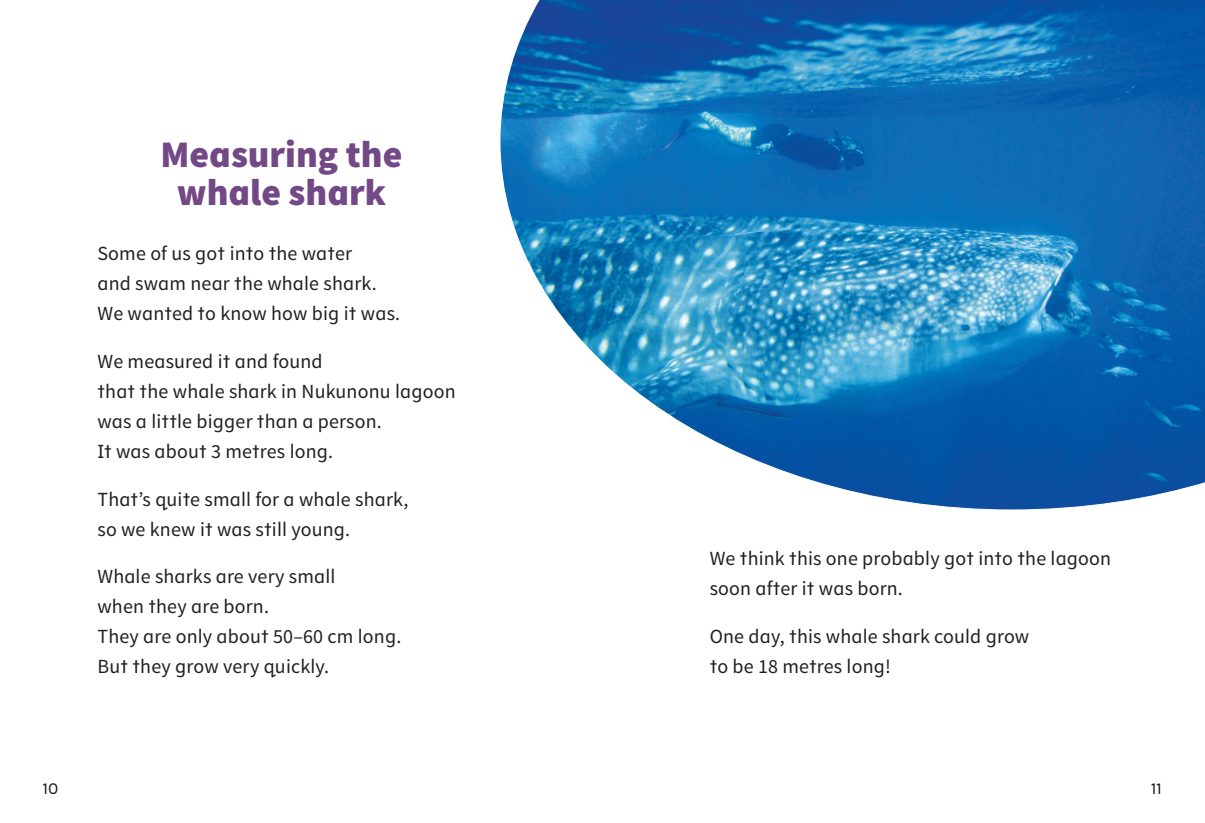
<style>
.page{position:relative;width:1205px;height:823px;background:#fff}
.page>*{position:absolute;margin:0;border:0;box-sizing:border-box;transform-origin:0 0}
.Heading_1{font:900 37.5px/37.5px "Source Sans Pro";color:#734886;text-align:center}
.Tipu_body{font:20px/30px "Tipu";letter-spacing:.01em;color:#231f20}
.t1{font:15px "Aronui";color:#231f20}
</style>
<div class="page">
<svg style="left:500px;top:0;width:705px;height:510px;background:#3585bf"></svg>
<p class="Heading_1" style="left:160px;top:135px;width:244px">Measuring the whale shark</p>
<p class="Tipu_body" style="left:97px;top:239px;width:304px">Some of us got into the water<br>and swam near the whale shark.<br>We wanted to know how big it was.</p>
<p class="Tipu_body" style="left:97px;top:347px;width:360px">We measured it and found<br>that the whale shark in Nukunonu lagoon was a little bigger than a person.<br>It was about 3 metres long.</p>
<p class="Tipu_body" style="left:97px;top:485px;width:313px">That’s quite small for a whale shark, so we knew it was still young.</p>
<p class="Tipu_body" style="left:97px;top:562px;width:305px">Whale sharks are very small<br>when they are born.<br>They are only about 50–60 cm long.<br>But they grow very quickly.</p>
<p class="Tipu_body" style="left:710px;top:544px;width:403px">We think this one probably got into the lagoon soon after it was born.</p>
<p class="Tipu_body" style="left:710px;top:622px;width:321px">One day, this whale shark could grow to be 18 metres long!</p>
<p class="t1" style="left:43px;top:779px;width:17px">10</p>
<p class="t1" style="left:1150px;top:779px;width:13px">11</p>
</div>
